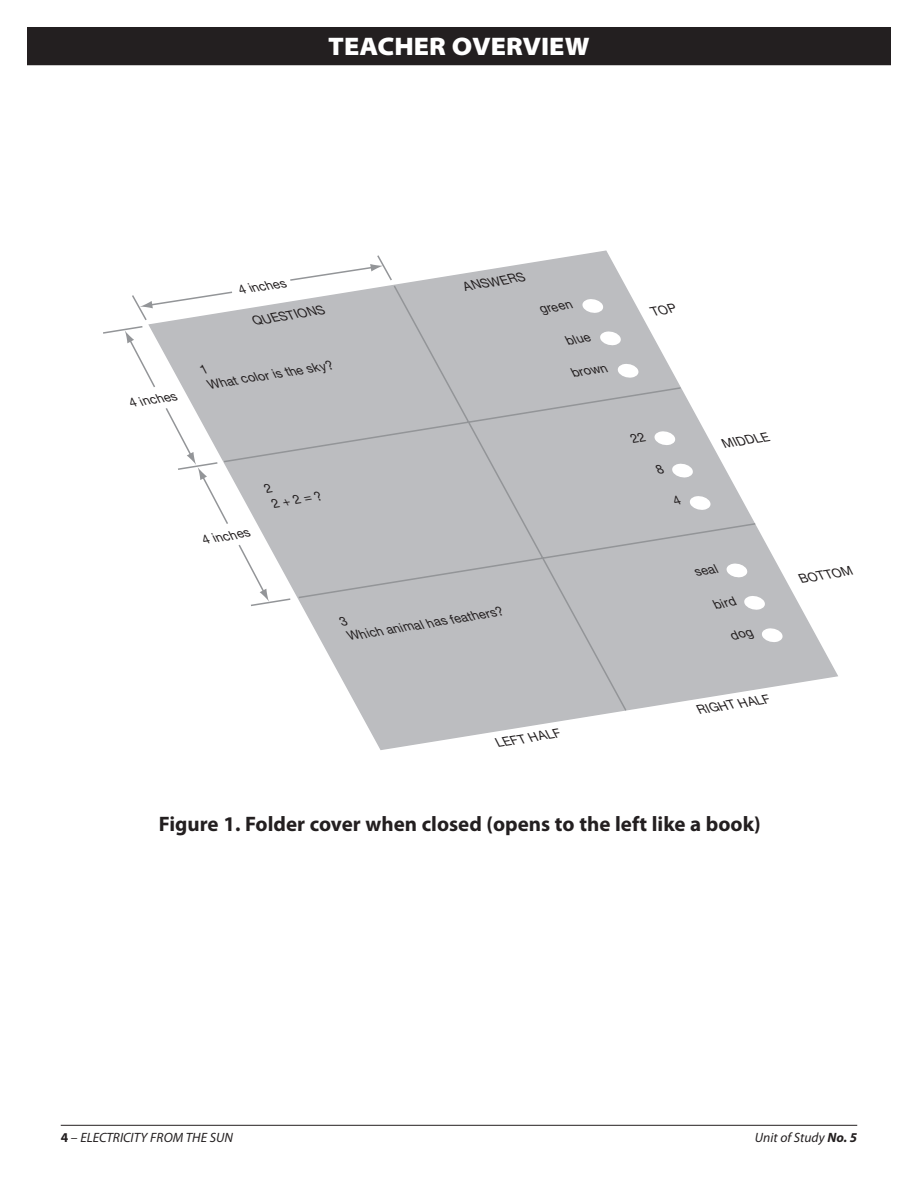
<style>
.page{position:relative;width:918px;height:1188px;background:#fff}
.page>*{position:absolute;margin:0;border:0;box-sizing:border-box;transform-origin:0 0}
.t1{font:900 semi-expanded 25.5px "Myriad Pro";color:#fff}
.t2{font:700 21px "Myriad Pro";color:#231f20}
.t3{font:italic 13.5px "Myriad Pro";color:#231f20}
.t4{font:italic 12.75px/15.6px "Helvetica Neue";color:#231f20}
.s1{font-weight:700;font-style:normal}
.s2{font-weight:700}
</style>
<div class="page">
<div style="left:28px;top:28px;width:862px;height:36px;background:#231f20"></div>
<div style="left:27px;top:27px;width:864px;height:38px;border:2px solid #231f20"></div>
<hr style="left:61px;top:1125px;width:796px;height:1px;background:#231f20">
<svg style="left:360px;top:250px;width:478px;height:500px"></svg>
<svg style="left:103px;top:254px;width:654px;height:458px"></svg>
<svg style="left:125px;top:330px;width:32px;height:59px"></svg>
<svg style="left:140px;top:291px;width:94px;height:17px"></svg>
<svg style="left:289px;top:264px;width:94px;height:18px"></svg>
<svg style="left:164px;top:406px;width:66px;height:120px"></svg>
<svg style="left:237px;top:543px;width:32px;height:59px"></svg>
<svg style="left:649px;top:303px;width:29px;height:13px"></svg>
<svg style="left:629px;top:432px;width:17px;height:11px"></svg>
<svg style="left:655px;top:465px;width:10px;height:9px"></svg>
<svg style="left:671px;top:495px;width:11px;height:10px"></svg>
<svg style="left:729px;top:630px;width:26px;height:10px"></svg>
<h1 class="t1" style="left:328px;top:32px;width:263px">TEACHER OVERVIEW</h1>
<p class="t4" style="left:239px;top:282px;width:49px;rotate:-9deg">4 inches</p>
<p class="t4" style="left:464px;top:278px;width:64px;rotate:-9deg">ANSWERS</p>
<p class="t4" style="left:130px;top:395px;width:49px;rotate:-9deg">4 inches</p>
<p class="t4" style="left:253px;top:313px;width:74px;rotate:-9deg">QUESTIONS</p>
<p class="t4" style="left:206px;top:361px;width:128px;text-indent:-5px;rotate:-9deg">1<br>What color is the sky?</p>
<p class="t4" style="left:203px;top:532px;width:49px;rotate:-9deg">4 inches</p>
<p class="t4" style="left:270px;top:479px;width:51px;text-indent:-5px;rotate:-9deg">2<br>2 + 2 = ?</p>
<p class="t4" style="left:345px;top:612px;width:159px;text-indent:-5px;rotate:-9deg">3<br>Which animal has feathers?</p>
<p class="t4" style="left:540px;top:301px;width:34px;rotate:-9deg">green</p>
<p class="t4" style="left:566px;top:332px;width:26px;rotate:-9deg">blue</p>
<p class="t4" style="left:572px;top:365px;width:37px;rotate:-9deg">brown</p>
<p class="t4" style="left:496px;top:735px;width:67px;rotate:-9deg">LEFT HALF</p>
<p class="t4" style="left:723px;top:435px;width:49px;rotate:-9deg">MIDDLE</p>
<p class="t4" style="left:695px;top:564px;width:25px;rotate:-9deg">seal</p>
<p class="t4" style="left:714px;top:596px;width:24px;rotate:-9deg">bird</p>
<p class="t4" style="left:799px;top:571px;width:55px;rotate:-9deg">BOTTOM</p>
<p class="t4" style="left:697px;top:702px;width:75px;rotate:-9deg">RIGHT HALF</p>
<h2 class="t2" style="left:159px;top:812px;width:603px">Figure 1. Folder cover when closed (opens to the left like a book)</h2>
<p class="t3" style="left:61px;top:1130px;width:174px"><span class="s1">4</span> – ELECTRICITY FROM THE SUN</p>
<p class="t3" style="left:755px;top:1130px;width:104px">Unit of Study <span class="s2">No. 5</span></p>
</div>
